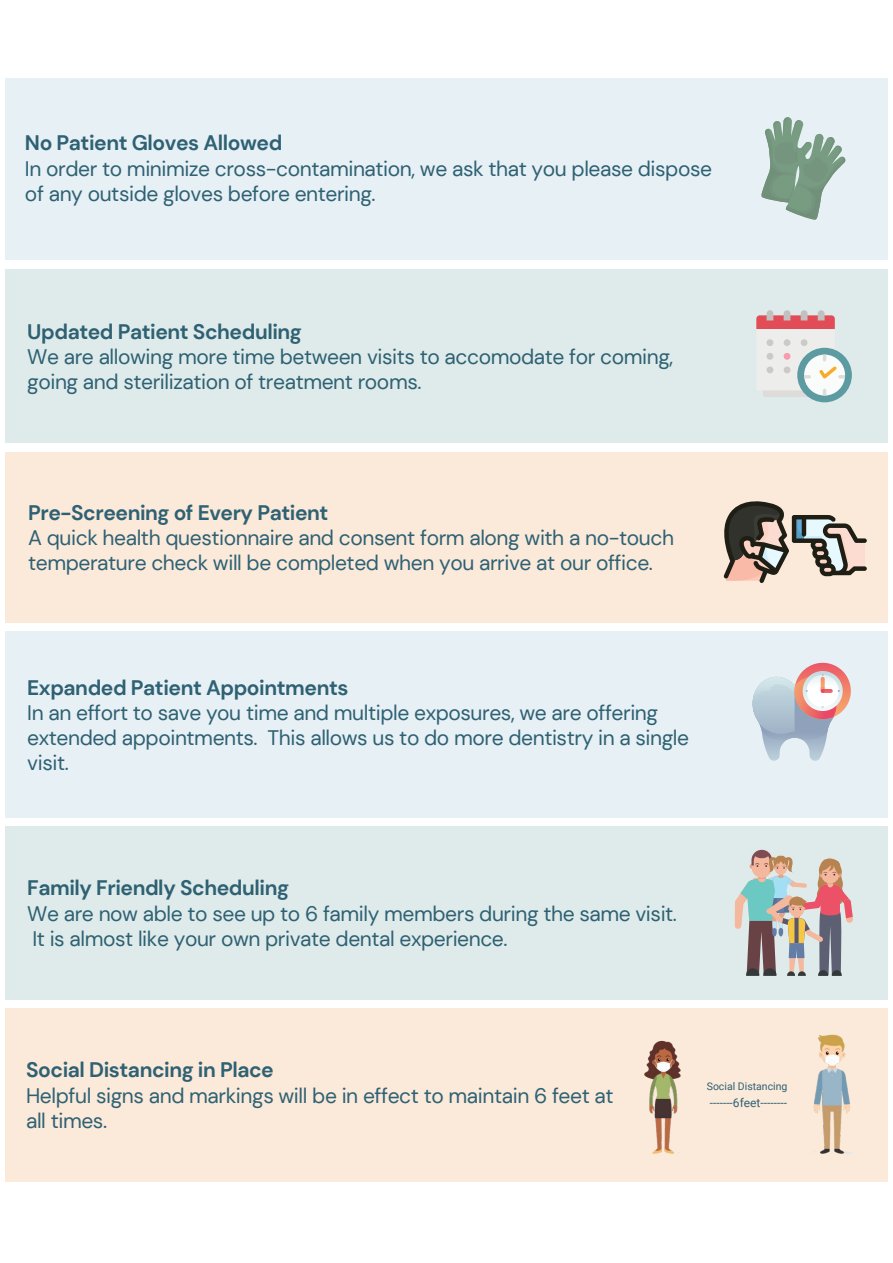
<style>
.page{position:relative;width:893px;height:1263px;background:#fff}
.page>*{position:absolute;margin:0;border:0;box-sizing:border-box;transform-origin:0 0}
.t1{font:21px/25.2px "DM Sans";letter-spacing:-.02em;color:#2e6173}
.t2{font:700 21px "DM Sans";letter-spacing:-.02em;color:#2e6173}
.t3{font:12px "Roboto";color:#2e6173}
.t4{font:10.5px "Roboto";color:#2e6173}
</style>
<div class="page">
<div style="left:6px;top:269px;width:881px;height:174px;background:#dfebea"></div>
<div style="left:763px;top:389px;width:44px;height:8px;background:#dddcda"></div>
<div style="left:797px;top:348px;width:55px;height:54px;background:#5d9ba3;border-radius:50%"></div>
<svg style="left:756px;top:310px;width:89px;height:85px"></svg>
<div style="left:6px;top:452px;width:881px;height:171px;background:#fbe9da"></div>
<svg style="left:723px;top:501px;width:144px;height:82px"></svg>
<div style="left:6px;top:632px;width:881px;height:186px;background:#e7f0f4"></div>
<svg style="left:752px;top:662px;width:99px;height:99px"></svg>
<div style="left:6px;top:78px;width:881px;height:181px;background:#e7f0f4"></div>
<svg style="left:761px;top:117px;width:85px;height:103px"></svg>
<div style="left:6px;top:826px;width:881px;height:174px;background:#dfebea"></div>
<svg style="left:734px;top:850px;width:119px;height:126px"></svg>
<div style="left:6px;top:1008px;width:881px;height:173px;background:#fbe9da"></div>
<img style="left:644px;top:1034px;width:208px;height:120px">
<div style="left:683px;top:1046px;width:129px;height:73px;background:#fbe9da;border-radius:5px"></div>
<p class="t2" style="left:25px;top:130px;width:259px">No Patient Gloves Allowed</p>
<p class="t1" style="left:25px;top:156px;width:688px">In order to minimize cross-contamination, we ask that you please dispose of any outside gloves before entering.</p>
<p class="t2" style="left:27px;top:318px;width:276px">Updated Patient Scheduling</p>
<p class="t1" style="left:27px;top:344px;width:647px">We are allowing more time between visits to accomodate for coming, going and sterilization of treatment rooms.</p>
<p class="t2" style="left:28px;top:499px;width:302px">Pre-Screening of Every Patient</p>
<p class="t1" style="left:28px;top:525px;width:647px">A quick health questionnaire and consent form along with a no-touch temperature check will be completed when you arrive at our office.</p>
<p class="t2" style="left:27px;top:674px;width:323px">Expanded Patient Appointments</p>
<p class="t1" style="left:27px;top:700px;width:663px">In an effort to save you time and multiple exposures, we are offering extended appointments. This allows us to do more dentistry in a single visit.</p>
<p class="t2" style="left:27px;top:874px;width:263px">Family Friendly Scheduling</p>
<p class="t1" style="left:27px;top:901px;width:651px">We are now able to see up to 6 family members during the same visit.<br>It is almost like your own private dental experience.</p>
<p class="t2" style="left:26px;top:1056px;width:249px">Social Distancing in Place</p>
<p class="t1" style="left:26px;top:1083px;width:589px">Helpful signs and markings will be in effect to maintain 6 feet at all times.</p>
<p class="t4" style="left:707px;top:1080px;width:82px">Social Distancing</p>
<p class="t3" style="left:710px;top:1095px;width:79px">-------6feet--------</p>
</div>
